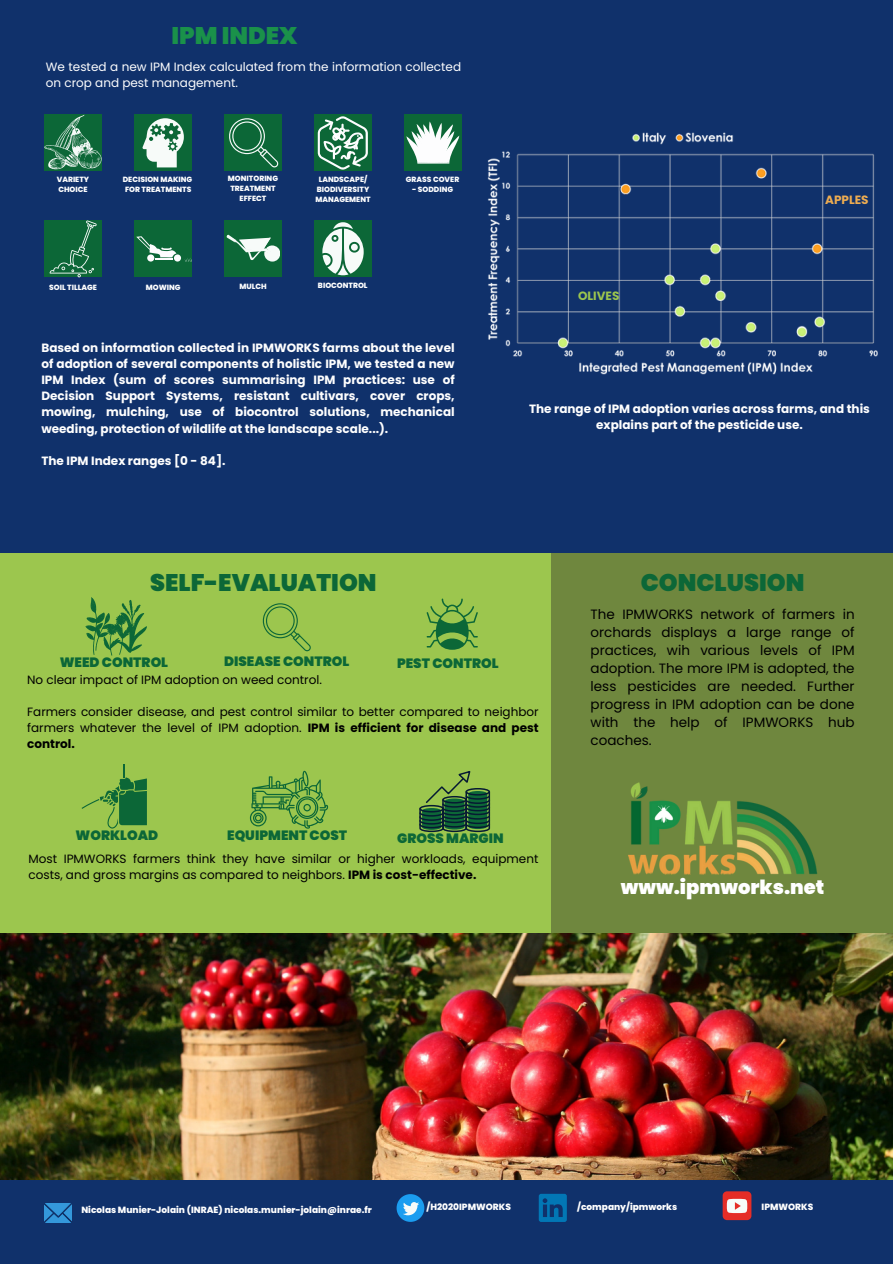
<style>
.page{position:relative;width:893px;height:1264px;background:#fff}
.page>*{position:absolute;margin:0;border:0;box-sizing:border-box;transform-origin:0 0}
.t1{font:900 24px "Poppins";color:#0c6737}
.t2{font:900 24px "Poppins";color:#1a914a}
.t3{font:900 19.5px "Poppins";color:#fff}
.t4{font:13.5px/18px "Poppins";color:#000;text-align:justify}
.t5{font:900 13.5px "Poppins";color:#0c6737}
.t6{font:700 12px/16px "Poppins";color:#fefefe;text-align:justify}
.t7{font:12px/16px "Poppins";color:#000;text-align:justify}
.t8{font:12px/16px "Poppins";color:#fdfdfe}
.t9{font:700 12px "Poppins";color:#edac51}
.t10{font:700 12px "Poppins";color:#9cc64e}
.t11{font:800 9px "Poppins";color:#fff}
.t12{font:800 7.5px/10.1px "Poppins";color:#fff}
.t13{font:800 7.5px/10.1px "Poppins";color:#fdfdfe}
.s1{font-weight:700}
</style>
<div class="page">
<div style="left:0;top:0;width:892px;height:555px;background:#10316b"></div>
<div style="left:404px;top:114px;width:57px;height:57px;background:#0c6737"></div>
<div style="left:224px;top:114px;width:57px;height:57px;background:#0c6737"></div>
<div style="left:135px;top:114px;width:57px;height:57px;background:#0c6737"></div>
<svg style="left:142px;top:118px;width:42px;height:49px"></svg>
<svg style="left:229px;top:118px;width:49px;height:49px"></svg>
<div style="left:44px;top:114px;width:58px;height:57px;background:#0c6737"></div>
<svg style="left:44px;top:115px;width:58px;height:54px"></svg>
<div style="left:44px;top:220px;width:58px;height:57px;background:#0c6737"></div>
<svg style="left:50px;top:220px;width:47px;height:57px"></svg>
<div style="left:314px;top:220px;width:57px;height:57px;background:#0c6737"></div>
<svg style="left:322px;top:222px;width:41px;height:53px"></svg>
<img style="left:0;top:932px;width:892px;height:248px">
<div style="left:0;top:553px;width:572px;height:379px;background:#9cc64e"></div>
<div style="left:552px;top:553px;width:340px;height:379px;background:#6f873e"></div>
<div style="left:0;top:1180px;width:892px;height:83px;background:#10316b"></div>
<svg style="left:262px;top:603px;width:49px;height:48px"></svg>
<svg style="left:426px;top:598px;width:52px;height:51px"></svg>
<svg style="left:82px;top:764px;width:65px;height:64px"></svg>
<svg style="left:250px;top:770px;width:78px;height:58px"></svg>
<svg style="left:419px;top:771px;width:71px;height:61px"></svg>
<img style="left:628px;top:782px;width:189px;height:93px">
<img style="left:44px;top:1203px;width:27px;height:19px">
<svg style="left:396px;top:1194px;width:28px;height:27px"></svg>
<svg style="left:538px;top:1193px;width:29px;height:28px"></svg>
<div style="left:722px;top:1191px;width:29px;height:29px;background:#e52d27;border-radius:4px"></div>
<svg style="left:726px;top:1198px;width:21px;height:14px"></svg>
<div style="left:224px;top:220px;width:57px;height:57px;background:#0c6737"></div>
<svg style="left:226px;top:234px;width:54px;height:27px"></svg>
<div style="left:135px;top:220px;width:57px;height:57px;background:#0c6737"></div>
<div style="left:174px;top:254px;width:7px;height:7px;background:#fdfdfe;border-radius:50%"></div>
<div style="left:147px;top:254px;width:7px;height:7px;background:#fdfdfe;border-radius:50%"></div>
<svg style="left:136px;top:236px;width:42px;height:24px"></svg>
<svg style="left:184px;top:258px;width:7px;height:3px"></svg>
<svg style="left:406px;top:121px;width:53px;height:43px"></svg>
<hr style="left:417px;top:162px;width:32px;height:2px;background:#fdfdfe">
<div style="left:314px;top:114px;width:57px;height:57px;background:#0c6737"></div>
<svg style="left:318px;top:116px;width:50px;height:54px"></svg>
<svg style="left:85px;top:597px;width:62px;height:58px"></svg>
<img style="left:487px;top:132px;width:391px;height:243px">
<p class="t2" style="left:171px;top:19px;width:128px">IPM INDEX</p>
<p class="t8" style="left:46px;top:58px;width:417px">We tested a new IPM Index calculated from the information collected on crop and pest management.</p>
<p class="t12" style="left:57px;top:175px;width:34px">VARIETY<br>CHOICE</p>
<p class="t12" style="left:123px;top:175px;width:71px">DECISION MAKING</p>
<p class="t12" style="left:125px;top:185px;width:68px">FOR TREATMENTS</p>
<p class="t12" style="left:228px;top:173px;width:52px">MONITORING</p>
<p class="t12" style="left:230px;top:183px;width:47px">TREATMENT</p>
<p class="t12" style="left:239px;top:193px;width:28px">EFFECT</p>
<p class="t13" style="left:317px;top:175px;width:54px">LANDSCAPE/<br>BIODIVERSITY</p>
<h3 class="t13" style="left:315px;top:195px;width:57px">MANAGEMENT</h3>
<p class="t12" style="left:49px;top:282px;width:49px">SOIL TILLAGE</p>
<p class="t12" style="left:146px;top:282px;width:36px">MOWING</p>
<p class="t12" style="left:318px;top:280px;width:51px">BIOCONTROL</p>
<p class="t13" style="left:239px;top:281px;width:29px">MULCH</p>
<h3 class="t13" style="left:406px;top:175px;width:55px">GRASS COVER</h3>
<h3 class="t13" style="left:412px;top:185px;width:43px">- SODDING</h3>
<h5 class="t6" style="left:41px;top:340px;width:414px">Based on information collected in IPMWORKS farms about the level of adoption of several components of holistic IPM, we tested a new IPM Index (sum of scores summarising IPM practices: use of Decision Support Systems, resistant cultivars, cover crops, mowing, mulching, use of biocontrol solutions, mechanical weeding, protection of wildlife at the landscape scale...).</h5>
<h5 class="t6" style="left:41px;top:452px;width:186px">The IPM Index ranges [0 - 84].</h5>
<p class="t1" style="left:150px;top:565px;width:228px">SELF-EVALUATION</p>
<p class="t10" style="left:578px;top:287px;width:43px">OLIVES</p>
<p class="t9" style="left:825px;top:192px;width:45px">APPLES</p>
<h6 class="t6" style="left:529px;top:400px;width:342px;text-align:center">The range of IPM adoption varies across farms, and this explains part of the pesticide use.</h6>
<p class="t1" style="left:640px;top:565px;width:165px">CONCLUSION</p>
<p class="t5" style="left:60px;top:652px;width:110px">WEED CONTROL</p>
<p class="t5" style="left:224px;top:651px;width:127px">DISEASE CONTROL</p>
<p class="t5" style="left:397px;top:654px;width:103px">PEST CONTROL</p>
<h1 class="t7" style="left:27px;top:671px;width:296px">No clear impact of IPM adoption on weed control.</h1>
<p class="t7" style="left:27px;top:703px;width:513px">Farmers consider disease, and pest control similar to better compared to neighbor farmers whatever the level of IPM adoption. <span class="s1">IPM is efficient for disease and pest control.</span></p>
<p class="t5" style="left:76px;top:825px;width:84px">WORKLOAD</p>
<p class="t5" style="left:227px;top:825px;width:121px">EQUIPMENT COST</p>
<p class="t5" style="left:397px;top:829px;width:108px">GROSS MARGIN</p>
<h3 class="t7" style="left:29px;top:850px;width:511px">Most IPMWORKS farmers think they have similar or higher workloads, equipment costs, and gross margins as compared to neighbors. <span class="s1">IPM is cost-effective.</span></h3>
<p class="t4" style="left:590px;top:605px;width:265px">The IPMWORKS network of farmers in orchards displays a large range of practices, wih various levels of IPM adoption. The more IPM is adopted, the less pesticides are needed. Further progress in IPM adoption can be done with the help of IPMWORKS hub coaches.</p>
<h6 class="t3" style="left:620px;top:874px;width:205px">www.ipmworks.net</h6>
<p class="t11" style="left:426px;top:1200px;width:86px">/H2020IPMWORKS</p>
<p class="t11" style="left:577px;top:1200px;width:101px">/company/ipmworks</p>
<h6 class="t11" style="left:81px;top:1203px;width:292px">Nicolas Munier-Jolain (INRAE) nicolas.munier-jolain@inrae.fr</h6>
<p class="t11" style="left:761px;top:1200px;width:53px">IPMWORKS</p>
</div>
